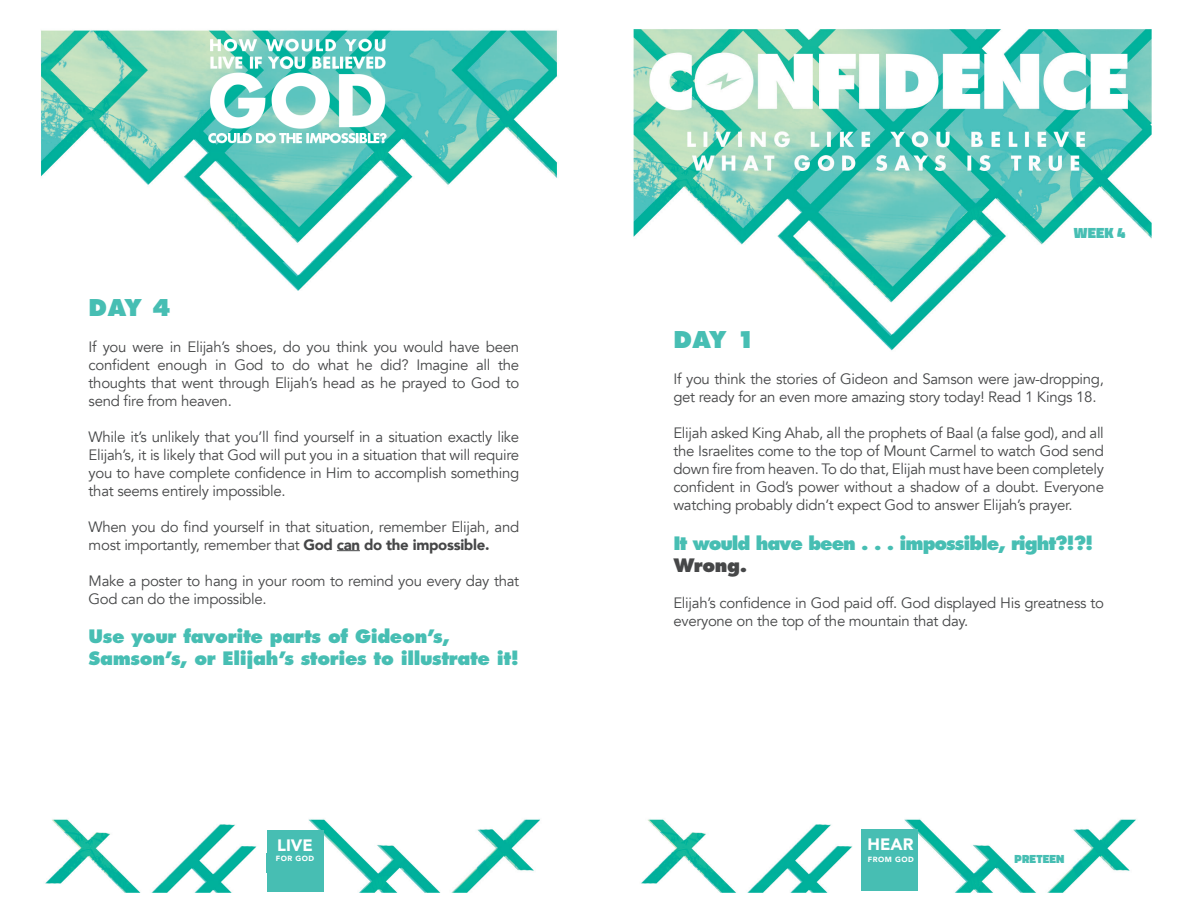
<style>
.page{position:relative;width:1188px;height:918px;background:#fff}
.page>*{position:absolute;margin:0;border:0;box-sizing:border-box;transform-origin:0 0}
.t1{font:800 22.5px "Futura Std";letter-spacing:-.03em;color:#47beb3}
.t2{font:800 18px/21.6px "Futura Std";letter-spacing:-.02em;color:#47beb3}
.t3{font:800 18px/21.6px "Futura Std";letter-spacing:-.06em;color:#47beb3}
.t4{font:900 16.5px "Avenir";color:#fff}
.t5{font:15px/18px "Avenir";letter-spacing:-.02em;color:#464748}
.t6{font:900 15px "Titillium Web";color:#47beb3}
.t7{font:900 12px "Titillium Web";letter-spacing:.01em;color:#47beb3}
.t8{font:900 7.5px "Avenir";letter-spacing:.06em;color:#fff}
.s1{font-weight:900}
.s2{color:#464748}
</style>
<div class="page">
<img style="left:41px;top:29px;width:1111px;height:864px">
<img style="left:194px;top:29px;width:212px;height:125px">
<div style="left:862px;top:829px;width:56px;height:62px;background:#47beb3"></div>
<div style="left:267px;top:830px;width:57px;height:62px;background:#47beb3"></div>
<svg style="left:337px;top:550px;width:23px;height:1px"></svg>
<p class="t1" style="left:89px;top:293px;width:84px">DAY 4</p>
<p class="t5" style="left:89px;top:338px;width:432px;text-align:justify">If you were in Elijah’s shoes, do you think you would have been confident enough in God to do what he did? Imagine all the thoughts that went through Elijah’s head as he prayed to God to send fire from heaven.</p>
<p class="t5" style="left:89px;top:428px;width:432px;text-align:justify">While it’s unlikely that you’ll find yourself in a situation exactly like Elijah’s, it is likely that God will put you in a situation that will require you to have complete confidence in Him to accomplish something that seems entirely impossible.</p>
<p class="t5" style="left:89px;top:518px;width:432px">When you do find yourself in that situation, remember Elijah, and most importantly, remember that <span class="s1">God can do the impossible.</span></p>
<p class="t5" style="left:89px;top:572px;width:432px">Make a poster to hang in your room to remind you every day that<br>God can do the impossible.</p>
<p class="t2" style="left:89px;top:626px;width:432px">Use your favorite parts of Gideon’s,<br>Samson’s, or Elijah’s stories to illustrate it!</p>
<p class="t4" style="left:277px;top:831px;width:37px">LIVE</p>
<p class="t8" style="left:276px;top:852px;width:40px">FOR GOD</p>
<p class="t6" style="left:1074px;top:221px;width:53px">WEEK 4</p>
<p class="t1" style="left:673px;top:326px;width:84px">DAY 1</p>
<p class="t5" style="left:673px;top:371px;width:432px">If you think the stories of Gideon and Samson were jaw-dropping, get ready for an even more amazing story today! Read 1 Kings 18.</p>
<p class="t5" style="left:673px;top:425px;width:432px;text-align:justify">Elijah asked King Ahab, all the prophets of Baal (a false god), and all the Israelites come to the top of Mount Carmel to watch God send down fire from heaven. To do that, Elijah must have been completely confident in God’s power without a shadow of a doubt. Everyone watching probably didn’t expect God to answer Elijah’s prayer.</p>
<p class="t3" style="left:673px;top:533px;width:422px">It would have been . . . impossible, right?!?!<br><span class="s2">Wrong.</span></p>
<p class="t5" style="left:673px;top:594px;width:432px">Elijah’s confidence in God paid off. God displayed His greatness to everyone on the top of the mountain that day.</p>
<p class="t4" style="left:868px;top:830px;width:47px">HEAR</p>
<p class="t8" style="left:868px;top:853px;width:47px">FROM GOD</p>
<p class="t7" style="left:1015px;top:850px;width:51px">PRETEEN</p>
</div>
